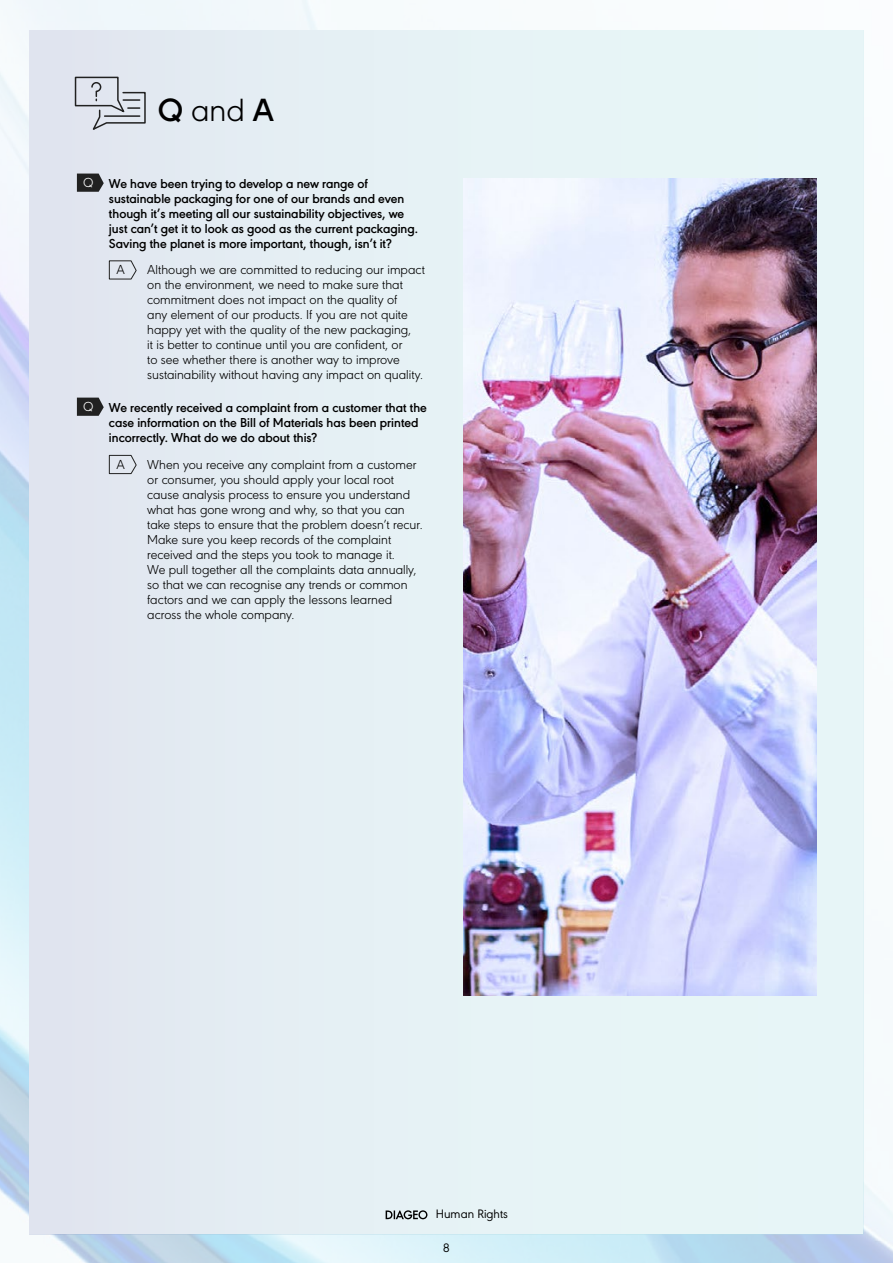
<style>
.page{position:relative;width:893px;height:1263px;background:#fff}
.page>*{position:absolute;margin:0;border:0;box-sizing:border-box;transform-origin:0 0}
.t1{font:300 33.45px "URW Geometric";color:#000}
.t2{font:300 13.65px "URW Geometric";color:#fff}
.t3{font:300 13.65px "URW Geometric";color:#000}
.t4{font:300 13.5px/15px "URW Geometric";color:#000}
.t5{font:600 13.5px/15px "URW Geometric";color:#000}
.t6{font:12.75px "URW Geometric";color:#000}
.s1{font-weight:600}
</style>
<div class="page">
<img style="left:0;top:0;width:893px;height:1263px">
<div style="left:30px;top:30px;width:833px;height:1204px;background:#e5f0f4"></div>
<svg style="left:77px;top:174px;width:27px;height:18px"></svg>
<svg style="left:77px;top:398px;width:27px;height:18px"></svg>
<svg style="left:109px;top:260px;width:28px;height:20px"></svg>
<svg style="left:109px;top:455px;width:28px;height:19px"></svg>
<svg style="left:74px;top:76px;width:72px;height:56px"></svg>
<img style="left:463px;top:179px;width:353px;height:816px">
<svg style="left:386px;top:1210px;width:41px;height:9px"></svg>
<h1 class="t1" style="left:158px;top:86px;width:118px"><span class="s1">Q</span> and <span class="s1">A</span></h1>
<p class="t2" style="left:83px;top:173px;width:12px">Q</p>
<p class="t2" style="left:83px;top:397px;width:12px">Q</p>
<p class="t5" style="left:109px;top:175px;width:311px">We have been trying to develop a new range of sustainable packaging for one of our brands and even though it’s meeting all our sustainability objectives, we just can’t get it to look as good as the current packaging.<br>Saving the planet is more important, though, isn’t it?</p>
<p class="t4" style="left:147px;top:261px;width:279px">Although we are committed to reducing our impact on the environment, we need to make sure that commitment does not impact on the quality of<br>any element of our products. If you are not quite happy yet with the quality of the new packaging,<br>it is better to continue until you are confident, or<br>to see whether there is another way to improve sustainability without having any impact on quality.</p>
<p class="t5" style="left:109px;top:399px;width:320px">We recently received a complaint from a customer that the case information on the Bill of Materials has been printed incorrectly. What do we do about this?</p>
<p class="t4" style="left:147px;top:456px;width:277px">When you receive any complaint from a customer or consumer, you should apply your local root cause analysis process to ensure you understand what has gone wrong and why, so that you can take steps to ensure that the problem doesn’t recur.<br>Make sure you keep records of the complaint received and the steps you took to manage it.<br>We pull together all the complaints data annually, so that we can recognise any trends or common factors and we can apply the lessons learned across the whole company.</p>
<p class="t3" style="left:117px;top:260px;width:10px">A</p>
<p class="t3" style="left:117px;top:454px;width:10px">A</p>
<p class="t6" style="left:436px;top:1205px;width:74px">Human Rights</p>
<p class="t6" style="left:443px;top:1238px;width:8px">8</p>
</div>
